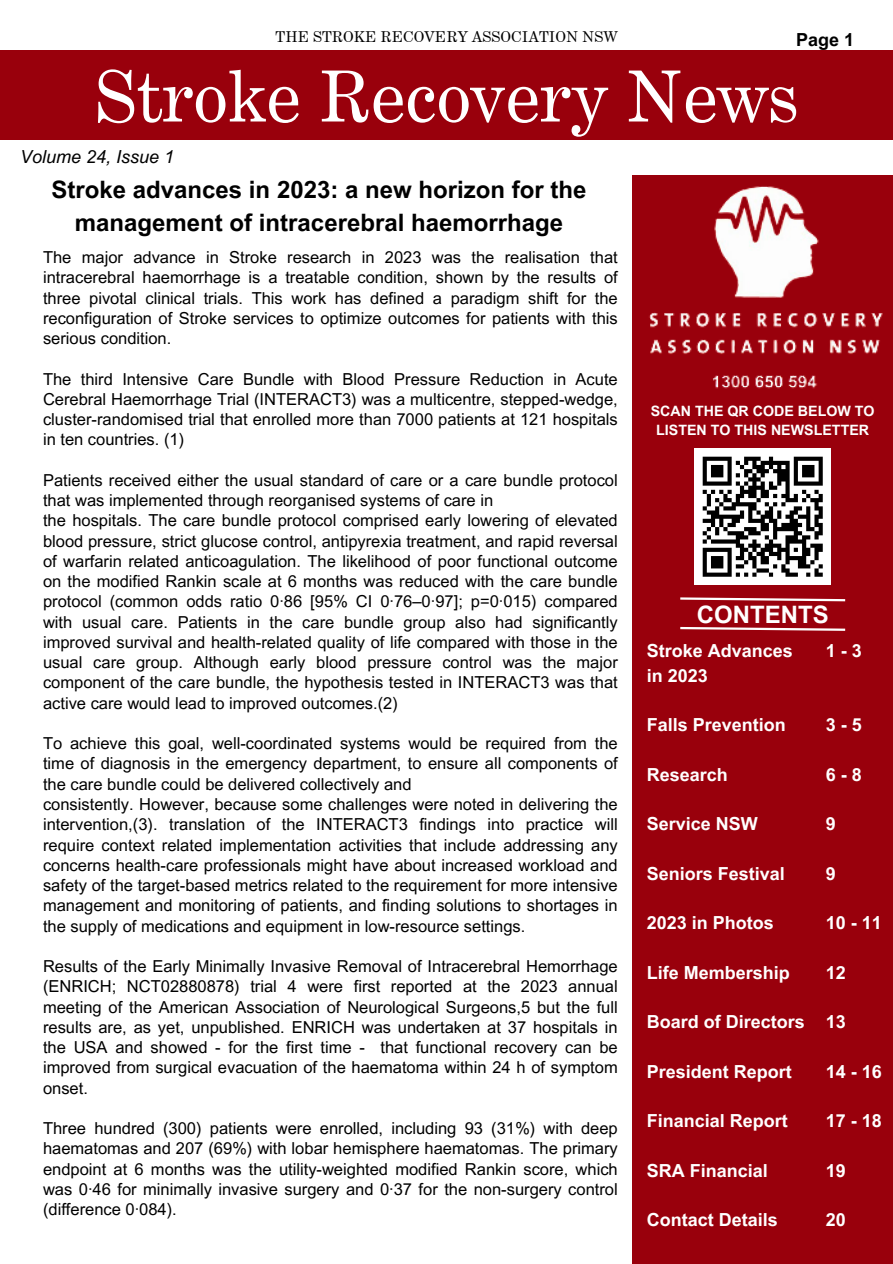
<style>
.page{position:relative;width:893px;height:1264px;background:#fff}
.page>*{position:absolute;margin:0;border:0;box-sizing:border-box;transform-origin:0 0}
.t1{font:70.5px "Century Expanded BT";color:#fff}
.t2{font:700 24px/32.7px "Arial MT Pro";color:#000;text-align:center}
.t3{font:700 24px "Arial MT Pro";color:#fff}
.t4{font:700 18px/24.8px "Arial MT Pro";color:#fff}
.t5{font:italic 18px "Arial MT Pro";color:#000}
.t6{font:700 18px "Arial MT Pro";color:#000}
.t7{font:16.5px/20.2px "Arial MT Pro";color:#000;text-align:justify}
.t8{font:15px "Century Expanded BT";color:#000}
.t9{font:700 14.25px/19.2px "Arial MT Pro";color:#fff;text-align:center}
</style>
<div class="page">
<div style="left:0;top:50px;width:892px;height:90px;background:#99000c"></div>
<div style="left:632px;top:175px;width:260px;height:1088px;background:#99000c"></div>
<img style="left:649px;top:186px;width:234px;height:203px">
<svg style="left:680px;top:626px;width:166px;height:5px"></svg>
<svg style="left:680px;top:597px;width:166px;height:5px"></svg>
<div style="left:694px;top:448px;width:137px;height:137px;background:#fff"></div>
<svg style="left:702px;top:456px;width:121px;height:121px"></svg>
<h5 class="t8" style="left:275px;top:27px;width:344px">THE STROKE RECOVERY ASSOCIATION NSW</h5>
<h4 class="t6" style="left:796px;top:33px;width:59px">Page 1</h4>
<h1 class="t1" style="left:95px;top:53px;width:705px">Stroke Recovery News</h1>
<h3 class="t5" style="left:20px;top:150px;width:155px">Volume 24, Issue 1</h3>
<h4 class="t2" style="left:51px;top:176px;width:536px">Stroke advances in 2023: a new horizon for the management of intracerebral haemorrhage</h4>
<h4 class="t7" style="left:43px;top:249px;width:576px">The major advance in Stroke research in 2023 was the realisation that intracerebral haemorrhage is a treatable condition, shown by the results of three pivotal clinical trials. This work has defined a paradigm shift for the reconfiguration of Stroke services to optimize outcomes for patients with this serious condition.</h4>
<h4 class="t7" style="left:43px;top:371px;width:576px">The third Intensive Care Bundle with Blood Pressure Reduction in Acute Cerebral Haemorrhage Trial (INTERACT3) was a multicentre, stepped-wedge, cluster-randomised trial that enrolled more than 7000 patients at 121 hospitals in ten countries. (1)</h4>
<h4 class="t7" style="left:43px;top:472px;width:576px;text-align:left">Patients received either the usual standard of care or a care bundle protocol that was implemented through reorganised systems of care in<br>the hospitals. The care bundle protocol comprised early lowering of elevated blood pressure, strict glucose control, antipyrexia treatment, and rapid reversal of warfarin related anticoagulation. The likelihood of poor functional outcome on the modified Rankin scale at 6 months was reduced with the care bundle protocol (common odds ratio 0·86 [95% CI 0·76–0·97]; p=0·015) compared with usual care. Patients in the care bundle group also had significantly improved survival and health-related quality of life compared with those in the usual care group. Although early blood pressure control was the major component of the care bundle, the hypothesis tested in INTERACT3 was that active care would lead to improved outcomes.(2)</h4>
<h4 class="t7" style="left:43px;top:735px;width:576px;text-align:left">To achieve this goal, well-coordinated systems would be required from the time of diagnosis in the emergency department, to ensure all components of the care bundle could be delivered collectively and<br>consistently. However, because some challenges were noted in delivering the intervention,(3). translation of the INTERACT3 findings into practice will require context related implementation activities that include addressing any concerns health-care professionals might have about increased workload and safety of the target-based metrics related to the requirement for more intensive management and monitoring of patients, and finding solutions to shortages in the supply of medications and equipment in low-resource settings.</h4>
<h4 class="t7" style="left:43px;top:958px;width:576px">Results of the Early Minimally Invasive Removal of Intracerebral Hemorrhage (ENRICH; NCT02880878) trial 4 were first reported at the 2023 annual meeting of the American Association of Neurological Surgeons,5 but the full results are, as yet, unpublished. ENRICH was undertaken at 37 hospitals in the USA and showed - for the first time - that functional recovery can be improved from surgical evacuation of the haematoma within 24 h of symptom onset.</h4>
<h4 class="t7" style="left:43px;top:1120px;width:576px">Three hundred (300) patients were enrolled, including 93 (31%) with deep haematomas and 207 (69%) with lobar hemisphere haematomas. The primary endpoint at 6 months was the utility-weighted modified Rankin score, which was 0·46 for minimally invasive surgery and 0·37 for the non-surgery control (difference 0·084).</h4>
<h5 class="t9" style="left:650px;top:403px;width:225px">SCAN THE QR CODE BELOW TO<br>LISTEN TO THIS NEWSLETTER</h5>
<h4 class="t3" style="left:696px;top:605px;width:133px">CONTENTS</h4>
<h5 class="t4" style="left:646px;top:640px;width:148px">Stroke Advances in 2023</h5>
<h5 class="t4" style="left:646px;top:714px;width:141px">Falls Prevention</h5>
<h5 class="t4" style="left:646px;top:764px;width:83px">Research</h5>
<h5 class="t4" style="left:646px;top:813px;width:113px">Service NSW</h5>
<h5 class="t4" style="left:646px;top:863px;width:140px">Seniors Festival</h5>
<p class="t4" style="left:646px;top:912px;width:129px">2023 in Photos</p>
<h6 class="t4" style="left:646px;top:962px;width:145px">Life Membership</h6>
<p class="t4" style="left:646px;top:1011px;width:160px">Board of Directors</p>
<h2 class="t4" style="left:646px;top:1061px;width:147px">President Report</h2>
<h4 class="t4" style="left:646px;top:1110px;width:143px">Financial Report</h4>
<h4 class="t4" style="left:646px;top:1160px;width:123px">SRA Financial</h4>
<h4 class="t4" style="left:646px;top:1209px;width:133px">Contact Details</h4>
<h4 class="t4" style="left:825px;top:640px;width:38px">1-3</h4>
<h4 class="t4" style="left:825px;top:714px;width:38px">3-5</h4>
<h4 class="t4" style="left:825px;top:764px;width:38px">6-8</h4>
<h4 class="t4" style="left:825px;top:813px;width:12px">9</h4>
<h4 class="t4" style="left:825px;top:863px;width:12px">9</h4>
<h4 class="t4" style="left:825px;top:912px;width:58px">10 - 11</h4>
<h4 class="t4" style="left:825px;top:962px;width:22px">12</h4>
<h4 class="t4" style="left:825px;top:1011px;width:22px">13</h4>
<h4 class="t4" style="left:825px;top:1061px;width:58px">14 - 16</h4>
<h4 class="t4" style="left:825px;top:1110px;width:58px">17 - 18</h4>
<h4 class="t4" style="left:825px;top:1160px;width:22px">19</h4>
<h4 class="t4" style="left:825px;top:1209px;width:22px">20</h4>
</div>
